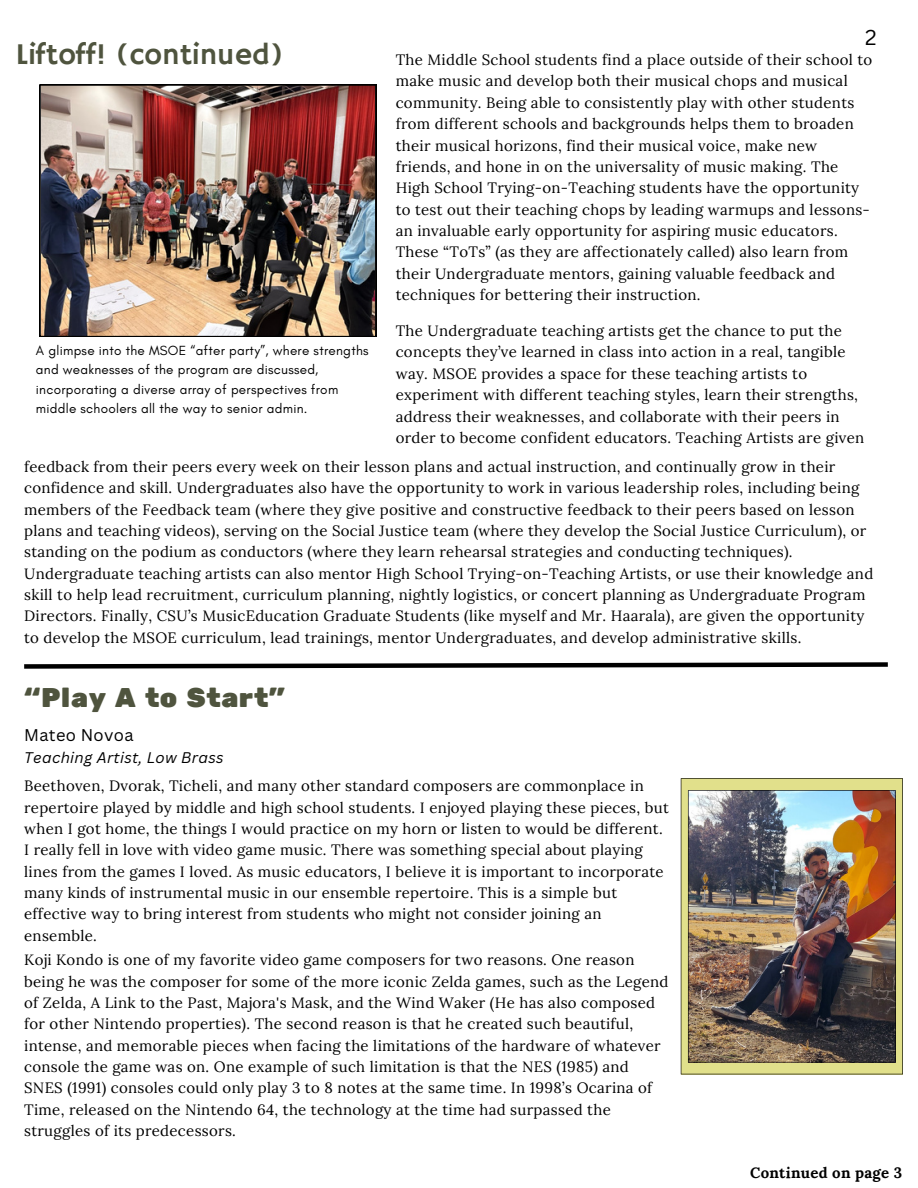
<style>
.page{position:relative;width:918px;height:1188px;background:#fff}
.page>*{position:absolute;margin:0;border:0;box-sizing:border-box;transform-origin:0 0}
.t1{font:30px "Hammersmith One";color:#4f543e}
.t2{font:27px "Rubik One";letter-spacing:.02em;color:#4f543e}
.t3{font:21px "Canva Sans";color:#000}
.t4{font:16.5px "Canva Sans";letter-spacing:.02em;color:#000}
.t5{font:15px/21.3px "Lora";letter-spacing:.02em;color:#000}
.t6{font:italic 15px "Canva Sans";letter-spacing:.02em;color:#000}
.t7{font:700 15px "Lora";letter-spacing:.02em;color:#000}
.t8{font:13.5px/19px "Glacial Indifference";letter-spacing:.02em;color:#000}
</style>
<div class="page">
<svg style="left:24px;top:662px;width:864px;height:7px"></svg>
<img style="left:681px;top:778px;width:222px;height:296px">
<img style="left:40px;top:85px;width:336px;height:252px">
<p class="t3" style="left:865px;top:23px;width:13px">2</p>
<p class="t1" style="left:16px;top:37px;width:269px">Liftoff! (continued)</p>
<h4 class="t5" style="left:396px;top:49px;width:478px">The Middle School students find a place outside of their school to make music and develop both their musical chops and musical community. Being able to consistently play with other students from different schools and backgrounds helps them to broaden their musical horizons, find their musical voice, make new friends, and hone in on the universality of music making. The High School Trying-on-Teaching students have the opportunity to test out their teaching chops by leading warmups and lessons&shy;an invaluable early opportunity for aspiring music educators.<br>These “ToTs” (as they are affectionately called) also learn from their Undergraduate mentors, gaining valuable feedback and techniques for bettering their instruction.</h4>
<p class="t5" style="left:396px;top:320px;width:470px">The Undergraduate teaching artists get the chance to put the concepts they’ve learned in class into action in a real, tangible way. MSOE provides a space for these teaching artists to experiment with different teaching styles, learn their strengths, address their weaknesses, and collaborate with their peers in order to become confident educators. Teaching Artists are given</p>
<h4 class="t5" style="left:24px;top:456px;width:851px">feedback from their peers every week on their lesson plans and actual instruction, and continually grow in their confidence and skill. Undergraduates also have the opportunity to work in various leadership roles, including being members of the Feedback team (where they give positive and constructive feedback to their peers based on lesson plans and teaching videos), serving on the Social Justice team (where they develop the Social Justice Curriculum), or standing on the podium as conductors (where they learn rehearsal strategies and conducting techniques).<br>Undergraduate teaching artists can also mentor High School Trying-on-Teaching Artists, or use their knowledge and skill to help lead recruitment, curriculum planning, nightly logistics, or concert planning as Undergraduate Program Directors. Finally, CSU’s MusicEducation Graduate Students (like myself and Mr. Haarala), are given the opportunity to develop the MSOE curriculum, lead trainings, mentor Undergraduates, and develop administrative skills.</h4>
<h2 class="t8" style="left:36px;top:341px;width:334px">A glimpse into the MSOE “after party”, where strengths and weaknesses of the program are discussed, incorporating a diverse array of perspectives from middle schoolers all the way to senior admin.</h2>
<h4 class="t2" style="left:24px;top:682px;width:263px">“Play A to Start”</h4>
<h4 class="t4" style="left:24px;top:723px;width:111px">Mateo Novoa</h4>
<h4 class="t6" style="left:24px;top:747px;width:201px">Teaching Artist, Low Brass</h4>
<p class="t5" style="left:24px;top:775px;width:646px">Beethoven, Dvorak, Ticheli, and many other standard composers are commonplace in repertoire played by middle and high school students. I enjoyed playing these pieces, but when I got home, the things I would practice on my horn or listen to would be different.<br>I really fell in love with video game music. There was something special about playing lines from the games I loved. As music educators, I believe it is important to incorporate many kinds of instrumental music in our ensemble repertoire. This is a simple but effective way to bring interest from students who might not consider joining an ensemble.</p>
<h3 class="t5" style="left:24px;top:949px;width:646px">Koji Kondo is one of my favorite video game composers for two reasons. One reason being he was the composer for some of the more iconic Zelda games, such as the Legend of Zelda, A Link to the Past, Majora's Mask, and the Wind Waker (He has also composed for other Nintendo properties). The second reason is that he created such beautiful, intense, and memorable pieces when facing the limitations of the hardware of whatever console the game was on. One example of such limitation is that the NES (1985) and SNES (1991) consoles could only play 3 to 8 notes at the same time. In 1998’s Ocarina of Time, released on the Nintendo 64, the technology at the time had surpassed the struggles of its predecessors.</h3>
<h4 class="t7" style="left:750px;top:1163px;width:154px">Continued on page 3</h4>
</div>
